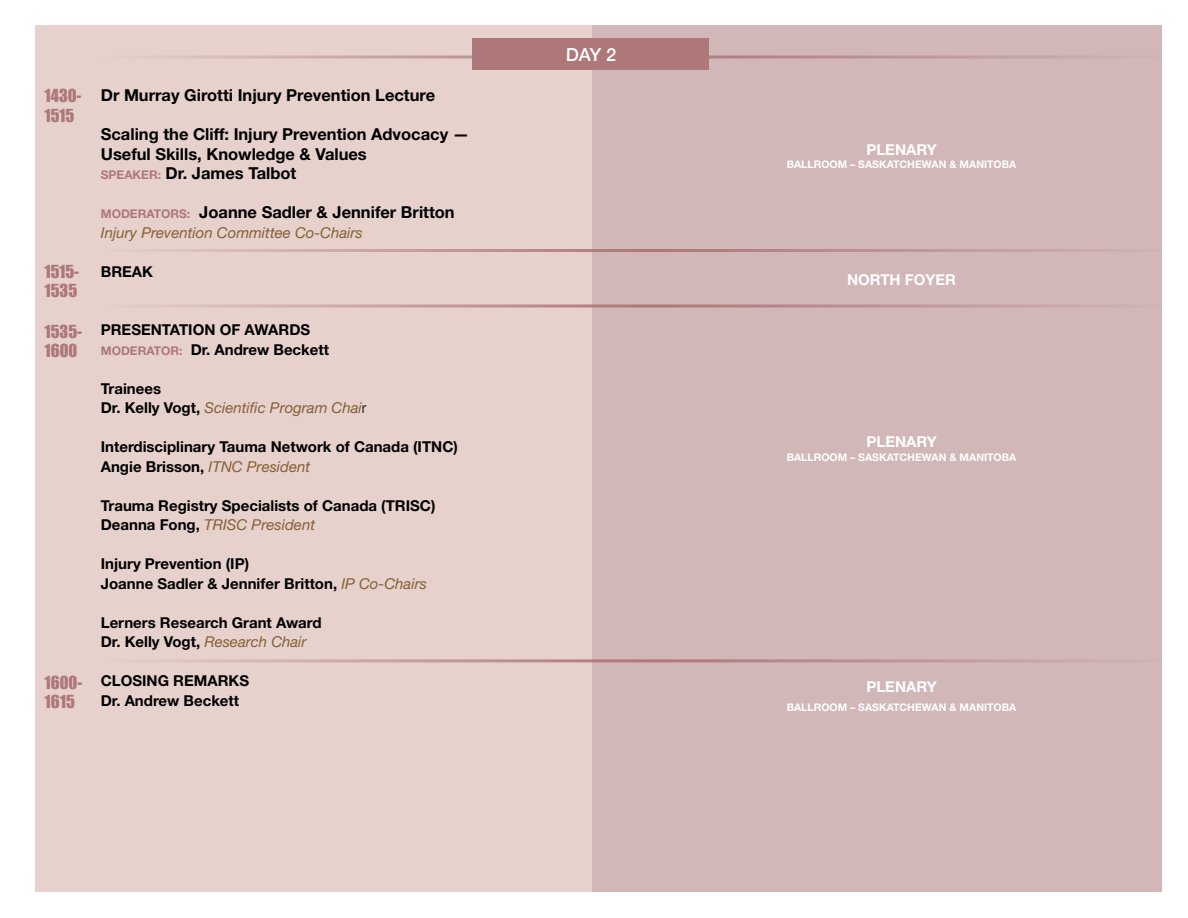
<style>
.page{position:relative;width:1188px;height:918px;background:#fff}
.page>*{position:absolute;margin:0;border:0;box-sizing:border-box;transform-origin:0 0}
.t1{font:500 18px "Helvetica Neue";color:#fff}
.t2{font:700 16.5px/19.5px "Helvetica Neue";color:#000}
.t3{font:16.5px/19.5px "Impact";color:#ae7779}
.t4{font:700 15px/19.5px "Helvetica Neue";color:#000}
.t5{font:italic 15px "Helvetica Neue";color:#865f36}
.t6{font:700 15px "Helvetica Neue";color:#fff}
.t7{font:700 10.5px "Helvetica Neue";color:#fff}
.s1{font-size:12px;color:#ae7779}
.s2{font-weight:400;font-style:italic;color:#865f36}
.s3{font-weight:300}
</style>
<div class="page">
<div style="left:592px;top:26px;width:570px;height:866px;background:#d2b7b8"></div>
<div style="left:36px;top:26px;width:556px;height:866px;background:#e6d1cc"></div>
<hr style="left:99px;top:55px;width:1063px;height:3px;background:#ae7779">
<div style="left:473px;top:38px;width:236px;height:31px;background:#ae7779"></div>
<hr style="left:102px;top:249px;width:1061px;height:3px;background:#ae7779">
<hr style="left:102px;top:304px;width:1061px;height:3px;background:#ae7779">
<hr style="left:102px;top:659px;width:1061px;height:3px;background:#ae7779">
<p class="t3" style="left:45px;top:85px;width:38px">1430-<br>1515</p>
<p class="t3" style="left:45px;top:261px;width:36px">1515-<br>1535</p>
<p class="t3" style="left:45px;top:321px;width:39px">1535-<br>1600</p>
<p class="t3" style="left:45px;top:672px;width:39px">1600-<br>1615</p>
<p class="t2" style="left:101px;top:85px;width:336px">Dr Murray Girotti Injury Prevention Lecture</p>
<p class="t2" style="left:101px;top:124px;width:370px">Scaling the Cliff: Injury Prevention Advocacy —<br>Useful Skills, Knowledge &amp; Values<br><span class="s1">SPEAKER:</span> Dr. James Talbot</p>
<p class="t2" style="left:101px;top:202px;width:355px"><span class="s1">MODERATORS:</span> Joanne Sadler &amp; Jennifer Britton</p>
<p class="t5" style="left:101px;top:223px;width:264px">Injury Prevention Committee Co-Chairs</p>
<p class="t4" style="left:101px;top:261px;width:54px">BREAK</p>
<p class="t4" style="left:101px;top:320px;width:230px">PRESENTATION OF AWARDS<br><span class="s1">MODERATOR:</span> Dr. Andrew Beckett</p>
<p class="t4" style="left:101px;top:378px;width:267px">Trainees<br>Dr. Kelly Vogt, <span class="s2">Scientific Program Chai</span><span class="s3">r</span></p>
<p class="t4" style="left:101px;top:437px;width:359px">Interdisciplinary Tauma Network of Canada (ITNC)<br>Angie Brisson, <span class="s2">ITNC President</span></p>
<p class="t4" style="left:101px;top:495px;width:336px">Trauma Registry Specialists of Canada (TRISC)<br>Deanna Fong, <span class="s2">TRISC President</span></p>
<p class="t4" style="left:101px;top:554px;width:328px">Injury Prevention (IP)<br>Joanne Sadler &amp; Jennifer Britton, <span class="s2">IP Co-Chairs</span></p>
<p class="t4" style="left:101px;top:612px;width:222px">Lerners Research Grant Award<br>Dr. Kelly Vogt, <span class="s2">Research Chair</span></p>
<p class="t4" style="left:101px;top:671px;width:150px">CLOSING REMARKS<br>Dr. Andrew Beckett</p>
<p class="t1" style="left:566px;top:44px;width:52px">DAY 2</p>
<p class="t6" style="left:866px;top:140px;width:72px">PLENARY</p>
<p class="t7" style="left:787px;top:158px;width:231px">BALLROOM – SASKATCHEWAN &amp; MANITOBA</p>
<p class="t6" style="left:847px;top:271px;width:110px">NORTH FOYER</p>
<p class="t6" style="left:866px;top:433px;width:72px">PLENARY</p>
<p class="t7" style="left:787px;top:451px;width:231px">BALLROOM – SASKATCHEWAN &amp; MANITOBA</p>
<p class="t6" style="left:866px;top:677px;width:72px">PLENARY</p>
<p class="t7" style="left:787px;top:701px;width:231px">BALLROOM – SASKATCHEWAN &amp; MANITOBA</p>
</div>
